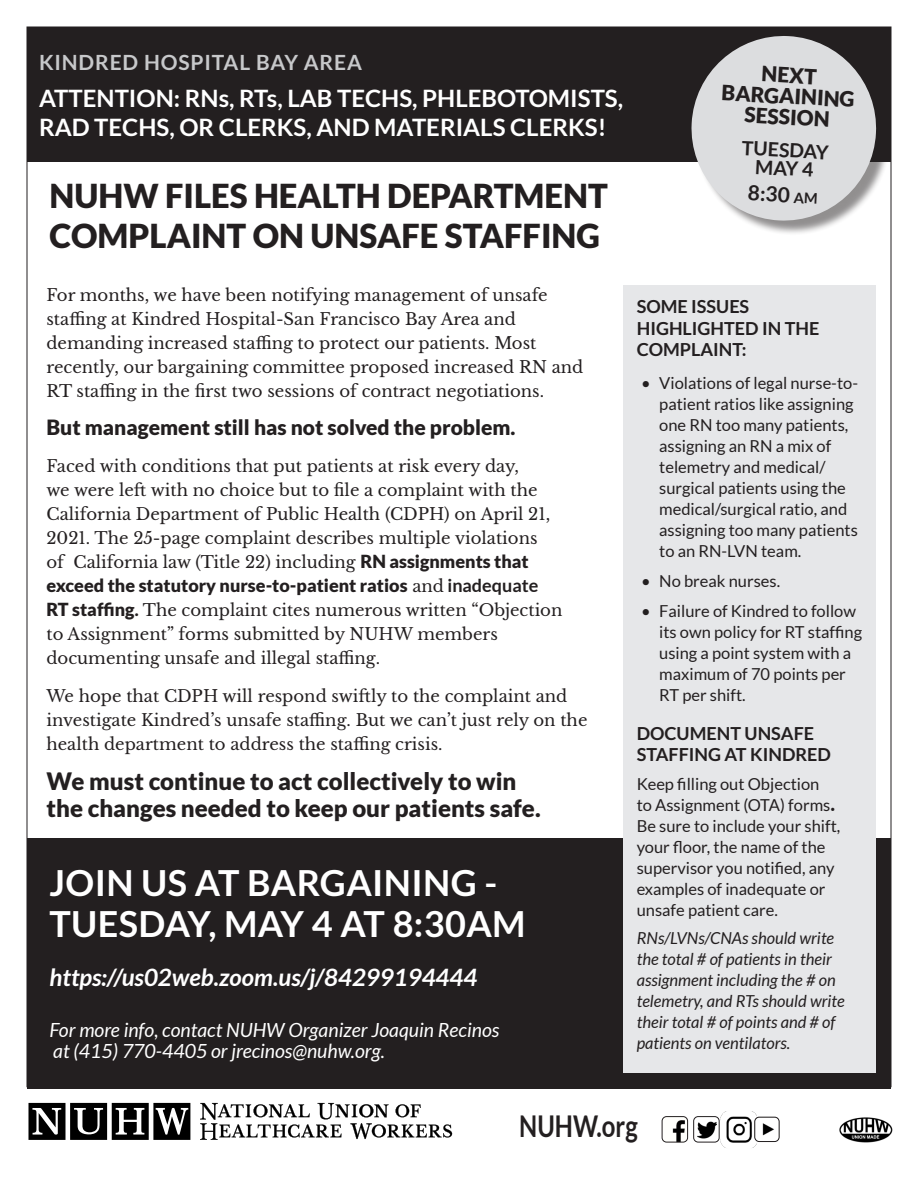
<style>
.page{position:relative;width:918px;height:1188px;background:#fff}
.page>*{position:absolute;margin:0;border:0;box-sizing:border-box;transform-origin:0 0}
.t1{font:700 36px "Lato";letter-spacing:.01em;color:#fff}
.t2{font:900 33px/40.5px "Lato";color:#231f20}
.t3{font:700 30px "Lato";color:#231f20;scale:.8 1}
.t4{font:700 24px/28.8px "Lato";color:#fff}
.t5{font:900 24px/27px "Lato";color:#231f20}
.t6{font:italic 700 24px "Lato";color:#fff}
.t7{font:900 21px/21px "Lato";color:#231f20;text-align:center}
.t8{font:700 21px "Lato";letter-spacing:.04em;color:#c7c8ca}
.t9{font:700 21px "Lato";color:#231f20}
.t10{font:italic 19.5px/21px "Lato";color:#fff}
.t11{font:700 19.5px/18.3px "Lato";color:#231f20;text-align:center}
.t12{font:700 18px/21.6px "Lato";color:#231f20}
.t13{font:900 18px "Lato";color:#231f20}
.t14{font:16.5px/24px "Libre Baskerville";color:#231f20}
.t15{font:16.5px/21px "Lato";color:#231f20}
.t16{font:italic 16.5px/21px "Lato";color:#231f20}
.s1{font-size:14.7px}
.s2{font-family:"Lato";font-weight:900;font-size:18px}
.s3{font-family:"Libre Baskerville";font-weight:400;font-size:16.5px}
.s4{font-weight:700}
.s5{font-family:"Lato";font-weight:900}
.s6{font-weight:700;font-size:21px}
</style>
<div class="page">
<div style="left:29px;top:29px;width:860px;height:133px;background:#231f20"></div>
<div style="left:27px;top:838px;width:864px;height:250px;background:#231f20"></div>
<img style="left:663px;top:1118px;width:25px;height:24px">
<div style="left:662px;top:1116px;width:26px;height:26px;border:1px solid #231f20;border-radius:4px"></div>
<img style="left:697px;top:1121px;width:20px;height:18px">
<div style="left:693px;top:1116px;width:27px;height:26px;border:1px solid #231f20;border-radius:4px"></div>
<img style="left:720px;top:1111px;width:37px;height:37px">
<img style="left:755px;top:1117px;width:23px;height:25px">
<div style="left:754px;top:1117px;width:26px;height:25px;border:1px solid #231f20;border-radius:4px"></div>
<img style="left:839px;top:1117px;width:54px;height:26px">
<svg style="left:200px;top:1103px;width:252px;height:37px"></svg>
<svg style="left:28px;top:1103px;width:162px;height:37px"></svg>
<div style="left:694px;top:38px;width:197px;height:198px;background:#231f20;opacity:.5"></div>
<svg style="left:689px;top:33px;width:190px;height:190px;background:#c2c2c3"></svg>
<div style="left:623px;top:285px;width:253px;height:787px;background:#e6e7e9"></div>
<p class="t8" style="left:39px;top:50px;width:324px">KINDRED HOSPITAL BAY AREA</p>
<p class="t4" style="left:39px;top:84px;width:586px">ATTENTION: RNs, RTs, LAB TECHS, PHLEBOTOMISTS,<br>RAD TECHS, OR CLERKS, AND MATERIALS CLERKS!</p>
<p class="t2" style="left:50px;top:175px;width:560px">NUHW FILES HEALTH DEPARTMENT<br>COMPLAINT ON UNSAFE STAFFING</p>
<p class="t7" style="left:723px;top:61px;width:135px;rotate:3deg">NEXT<br>BARGAINING<br>SESSION</p>
<p class="t11" style="left:743px;top:138px;width:88px;rotate:3deg">TUESDAY<br>MAY 4</p>
<p class="t9" style="left:749px;top:180px;width:72px;rotate:3deg">8:30 <span class="s1">am</span></p>
<p class="t14" style="left:46px;top:283px;width:538px">For months, we have been notifying management of unsafe staffing at Kindred Hospital-San Francisco Bay Area and demanding increased staffing to protect our patients. Most recently, our bargaining committee proposed increased RN and RT staffing in the first two sessions of contract negotiations.</p>
<p class="t7" style="left:46px;top:416px;width:471px">But management still has not solved the problem.</p>
<p class="t14" style="left:46px;top:454px;width:505px">Faced with conditions that put patients at risk every day,<br>we were left with no choice but to file a complaint with the California Department of Public Health (CDPH) on April 21, 2021. The 25-page complaint describes multiple violations of California law (Title 22) including <span class="s2">RN assignments that</span></p>
<p class="t13" style="left:46px;top:575px;width:493px">exceed the statutory nurse-to-patient ratios <span class="s3">and</span> <span class="s4">inadequate</span></p>
<p class="t14" style="left:46px;top:598px;width:517px"><span class="s2">RT staffing</span><span class="s5">.</span> The complaint cites numerous written “Objection to Assignment” forms submitted by NUHW members documenting unsafe and illegal staffing.</p>
<p class="t14" style="left:46px;top:684px;width:542px">We hope that CDPH will respond swiftly to the complaint and investigate Kindred’s unsafe staffing. But we can’t just rely on the health department to address the staffing crisis.</p>
<p class="t5" style="left:46px;top:767px;width:496px">We must continue to act collectively to win the changes needed to keep our patients safe.</p>
<p class="t1" style="left:50px;top:863px;width:449px">JOIN US AT BARGAINING -</p>
<p class="t1" style="left:50px;top:903px;width:478px">TUESDAY, MAY 4 AT 8:30AM</p>
<p class="t6" style="left:50px;top:964px;width:429px">https://us02web.zoom.us/j/84299194444</p>
<p class="t10" style="left:50px;top:1020px;width:451px">For more info, contact NUHW Organizer Joaquin Recinos at (415) 770-4405 or jrecinos@nuhw.org.</p>
<p class="t12" style="left:637px;top:295px;width:184px">SOME ISSUES<br>HIGHLIGHTED IN THE<br>COMPLAINT:</p>
<p class="t15" style="left:659px;top:373px;width:200px;text-indent:-18px">• Violations of legal nurse-to&shy;patient ratios like assigning one RN too many patients, assigning an RN a mix of telemetry and medical/ surgical patients using the medical/surgical ratio, and assigning too many patients to an RN-LVN team.</p>
<p class="t15" style="left:641px;top:571px;width:141px">• No break nurses.</p>
<p class="t15" style="left:659px;top:601px;width:204px;text-indent:-18px">• Failure of Kindred to follow its own policy for RT staffing using a point system with a maximum of 70 points per<br>RT per shift.</p>
<p class="t12" style="left:637px;top:723px;width:196px;line-height:21px">DOCUMENT UNSAFE<br>STAFFING AT KINDRED</p>
<p class="t15" style="left:637px;top:773px;width:205px">Keep filling out Objection<br>to Assignment (OTA) forms<span class="s6">.<br></span>Be sure to include your shift, your floor, the name of the supervisor you notified, any examples of inadequate or unsafe patient care.</p>
<p class="t16" style="left:637px;top:928px;width:210px">RNs/LVNs/CNAs should write the total # of patients in their assignment including the # on telemetry, and RTs should write their total # of points and # of patients on ventilators.</p>
<p class="t3" style="left:519px;top:1109px;width:150px">NUHW.org</p>
</div>
